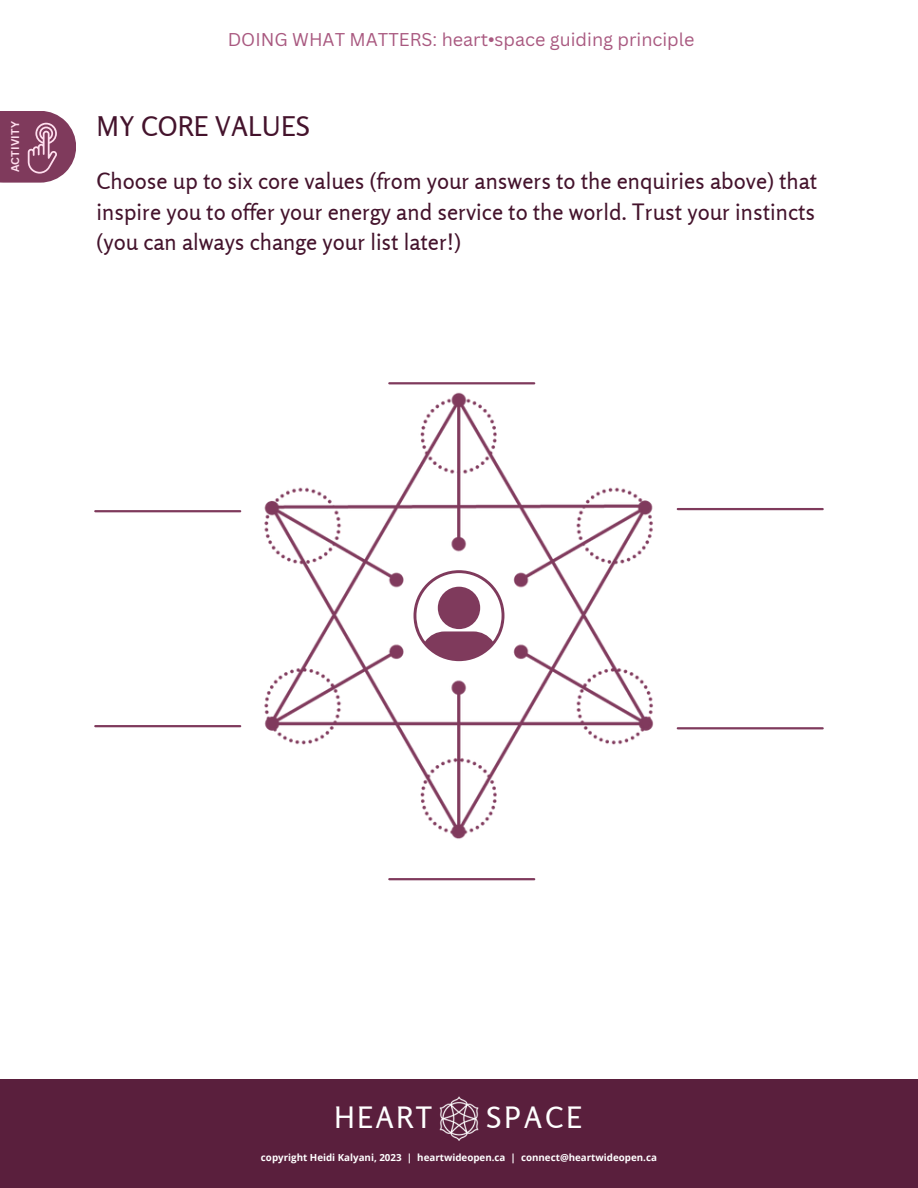
<style>
.page{position:relative;width:918px;height:1188px;background:#fff}
.page>*{position:absolute;margin:0;border:0;box-sizing:border-box;transform-origin:0 0}
.t1{font:29.25px "Rosario";letter-spacing:.085em;color:#fff}
.t2{font:27px "Rosario";color:#44132c}
.t3{font:22.5px/30.3px "Rosario";color:#44132c;text-align:justify}
.t4{font:18px "Canva Sans";color:#a95980}
.t5{font:700 10.95px "Canva Sans";letter-spacing:.025em;color:#ffdeee}
.t6{font:700 9.75px "Open Sans";color:#fff}
</style>
<div class="page">
<div style="left:0;top:1079px;width:918px;height:109px;background:#5a1f3d"></div>
<img style="left:195px;top:382px;width:527px;height:497px">
<svg style="left:414px;top:570px;width:90px;height:91px"></svg>
<hr style="left:678px;top:508px;width:145px;height:2px;background:#7f3a5c">
<hr style="left:95px;top:510px;width:145px;height:2px;background:#7f3a5c">
<hr style="left:678px;top:727px;width:145px;height:2px;background:#7f3a5c">
<hr style="left:95px;top:725px;width:145px;height:2px;background:#7f3a5c">
<hr style="left:389px;top:382px;width:145px;height:2px;background:#7f3a5c">
<hr style="left:389px;top:878px;width:145px;height:2px;background:#7f3a5c">
<svg style="left:0;top:111px;width:76px;height:72px;background:#955a78"></svg>
<img style="left:439px;top:1096px;width:40px;height:44px">
<p class="t5" style="left:7px;top:172px;width:53px;rotate:-90deg">ACTIVITY</p>
<p class="t4" style="left:228px;top:27px;width:468px">DOING WHAT MATTERS: heart•space guiding principle</p>
<p class="t2" style="left:97px;top:110px;width:215px">MY CORE VALUES</p>
<p class="t3" style="left:97px;top:166px;width:722px">Choose up to six core values (from your answers to the enquiries above) that inspire you to offer your energy and service to the world. Trust your instincts (you can always change your list later!)</p>
<p class="t1" style="left:334px;top:1100px;width:100px">HEART</p>
<p class="t1" style="left:486px;top:1100px;width:98px">SPACE</p>
<p class="t6" style="left:261px;top:1150px;width:397px">copyright Heidi Kalyani, 2023 | heartwideopen.ca | connect@heartwideopen.ca</p>
</div>
